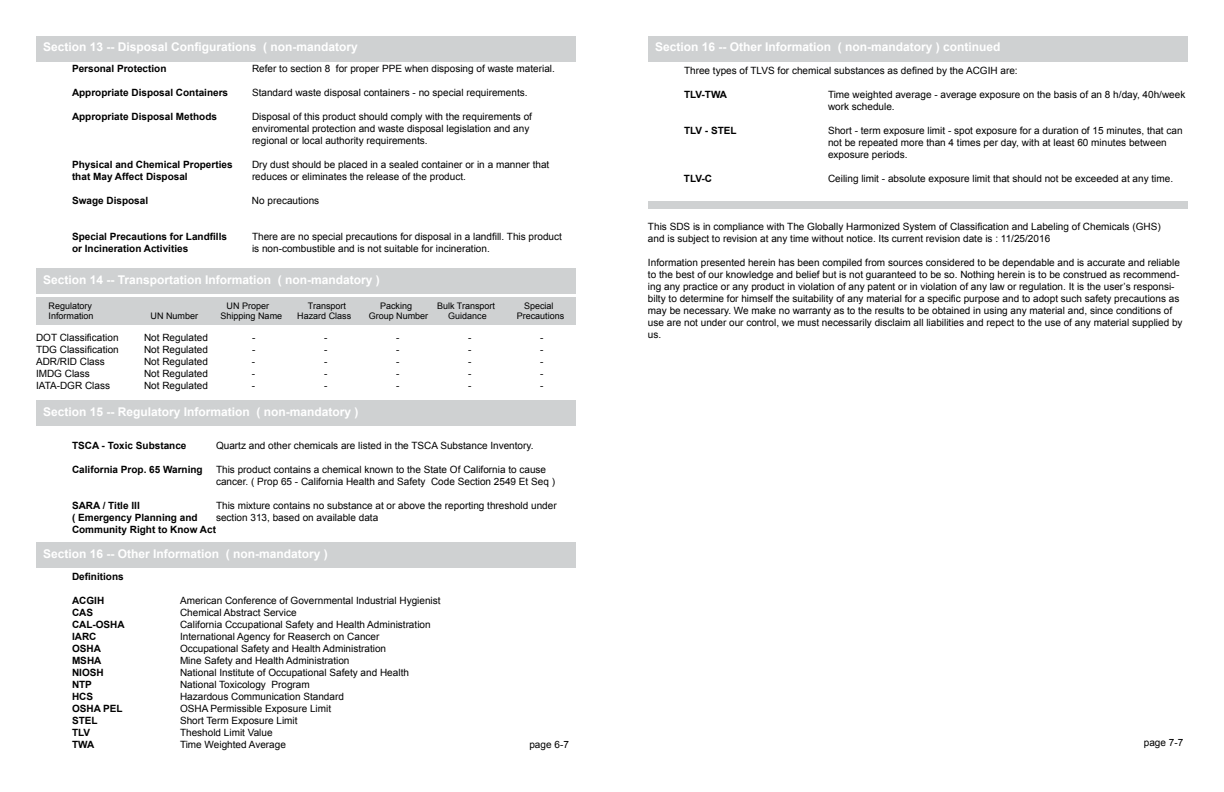
<style>
.page{position:relative;width:1224px;height:792px;background:#fff}
.page>*{position:absolute;margin:0;border:0;box-sizing:border-box;transform-origin:0 0}
.t1{font:700 12px "Arial";color:#fff}
.t2{font:10px/12px "Arial";color:#000}
.t3{font:700 10px "Arial";color:#000}
.t4{font:9px "Arial";color:#000}
</style>
<div class="page">
<div style="left:36px;top:298px;width:540px;height:27px;background:#cfd1d2"></div>
<div style="left:36px;top:36px;width:540px;height:25px;background:#cfd1d2"></div>
<div style="left:36px;top:269px;width:540px;height:25px;background:#cfd1d2"></div>
<div style="left:36px;top:400px;width:540px;height:26px;background:#cfd1d2"></div>
<div style="left:36px;top:543px;width:540px;height:25px;background:#cfd1d2"></div>
<div style="left:648px;top:36px;width:540px;height:25px;background:#cfd1d2"></div>
<div style="left:648px;top:202px;width:540px;height:7px;background:#cfd1d2"></div>
<p class="t1" style="left:43px;top:39px;width:316px">Section 13 -- Disposal Configurations ( non-mandatory</p>
<p class="t3" style="left:72px;top:62px;width:96px">Personal Protection</p>
<p class="t2" style="left:252px;top:63px;width:304px">Refer to section 8 for proper PPE when disposing of waste material.</p>
<p class="t3" style="left:72px;top:86px;width:158px">Appropriate Disposal Containers</p>
<p class="t2" style="left:252px;top:87px;width:277px">Standard waste disposal containers - no special requirements.</p>
<p class="t3" style="left:72px;top:110px;width:147px">Appropriate Disposal Methods</p>
<p class="t2" style="left:252px;top:111px;width:282px">Disposal of this product should comply with the requirements of enviromental protection and waste disposal legislation and any regional or local authority requirements.</p>
<p class="t3" style="left:72px;top:158px;width:162px">Physical and Chemical Properties</p>
<p class="t2" style="left:252px;top:159px;width:299px">Dry dust should be placed in a sealed container or in a manner that</p>
<p class="t3" style="left:72px;top:170px;width:117px">that May Affect Disposal</p>
<p class="t2" style="left:252px;top:171px;width:215px">reduces or eliminates the release of the product.</p>
<p class="t3" style="left:72px;top:194px;width:78px">Swage Disposal</p>
<p class="t2" style="left:252px;top:195px;width:69px">No precautions</p>
<p class="t3" style="left:72px;top:230px;width:157px">Special Precautions for Landfills</p>
<p class="t2" style="left:252px;top:231px;width:311px">There are no special precautions for disposal in a landfill. This product</p>
<p class="t3" style="left:72px;top:242px;width:118px">or Incineration Activities</p>
<p class="t2" style="left:252px;top:243px;width:239px">is non-combustible and is not suitable for incineration.</p>
<p class="t1" style="left:43px;top:272px;width:338px">Section 14 -- Transportation Information ( non-mandatory )</p>
<p class="t4" style="left:49px;top:300px;width:45px">Regulatory</p>
<p class="t4" style="left:227px;top:300px;width:44px">UN Proper</p>
<p class="t4" style="left:308px;top:300px;width:40px">Transport</p>
<p class="t4" style="left:380px;top:300px;width:34px">Packing</p>
<p class="t4" style="left:437px;top:300px;width:60px">Bulk Transport</p>
<p class="t4" style="left:524px;top:300px;width:31px">Special</p>
<p class="t4" style="left:49px;top:310px;width:47px">Information</p>
<p class="t4" style="left:151px;top:310px;width:49px">UN Number</p>
<p class="t4" style="left:221px;top:310px;width:63px">Shipping Name</p>
<p class="t4" style="left:297px;top:310px;width:56px">Hazard Class</p>
<p class="t4" style="left:369px;top:310px;width:61px">Group Number</p>
<p class="t4" style="left:448px;top:310px;width:40px">Guidance</p>
<p class="t4" style="left:517px;top:310px;width:49px">Precautions</p>
<p class="t2" style="left:36px;top:332px;width:84px">DOT Classification</p>
<p class="t2" style="left:144px;top:332px;width:65px">Not Regulated</p>
<p class="t2" style="left:252px;top:332px;width:5px">-</p>
<p class="t2" style="left:324px;top:332px;width:5px">-</p>
<p class="t2" style="left:396px;top:332px;width:5px">-</p>
<p class="t2" style="left:468px;top:332px;width:5px">-</p>
<p class="t2" style="left:540px;top:332px;width:5px">-</p>
<p class="t2" style="left:36px;top:344px;width:84px">TDG Classification</p>
<p class="t2" style="left:144px;top:344px;width:65px">Not Regulated</p>
<p class="t2" style="left:252px;top:344px;width:5px">-</p>
<p class="t2" style="left:324px;top:344px;width:5px">-</p>
<p class="t2" style="left:396px;top:344px;width:5px">-</p>
<p class="t2" style="left:468px;top:344px;width:5px">-</p>
<p class="t2" style="left:540px;top:344px;width:5px">-</p>
<p class="t2" style="left:36px;top:356px;width:70px">ADR/RID Class</p>
<p class="t2" style="left:144px;top:356px;width:65px">Not Regulated</p>
<p class="t2" style="left:252px;top:356px;width:5px">-</p>
<p class="t2" style="left:324px;top:356px;width:5px">-</p>
<p class="t2" style="left:396px;top:356px;width:5px">-</p>
<p class="t2" style="left:468px;top:356px;width:5px">-</p>
<p class="t2" style="left:540px;top:356px;width:5px">-</p>
<p class="t2" style="left:36px;top:368px;width:55px">IMDG Class</p>
<p class="t2" style="left:144px;top:368px;width:65px">Not Regulated</p>
<p class="t2" style="left:252px;top:368px;width:5px">-</p>
<p class="t2" style="left:324px;top:368px;width:5px">-</p>
<p class="t2" style="left:396px;top:368px;width:5px">-</p>
<p class="t2" style="left:468px;top:368px;width:5px">-</p>
<p class="t2" style="left:540px;top:368px;width:5px">-</p>
<p class="t2" style="left:36px;top:380px;width:76px">IATA-DGR Class</p>
<p class="t2" style="left:144px;top:380px;width:65px">Not Regulated</p>
<p class="t2" style="left:252px;top:380px;width:5px">-</p>
<p class="t2" style="left:324px;top:380px;width:5px">-</p>
<p class="t2" style="left:396px;top:380px;width:5px">-</p>
<p class="t2" style="left:468px;top:380px;width:5px">-</p>
<p class="t2" style="left:540px;top:380px;width:5px">-</p>
<p class="t1" style="left:43px;top:403px;width:317px">Section 15 -- Regulatory Information ( non-mandatory )</p>
<p class="t3" style="left:72px;top:439px;width:116px">TSCA - Toxic Substance</p>
<p class="t2" style="left:216px;top:439px;width:319px">Quartz and other chemicals are listed in the TSCA Substance Inventory.</p>
<p class="t3" style="left:72px;top:463px;width:132px">California Prop. 65 Warning</p>
<p class="t2" style="left:216px;top:463px;width:341px">This product contains a chemical known to the State Of California to cause cancer. ( Prop 65 - California Health and Safety Code Section 2549 Et Seq )</p>
<p class="t3" style="left:72px;top:499px;width:69px">SARA / Title III</p>
<p class="t2" style="left:216px;top:499px;width:342px">This mixture contains no substance at or above the reporting threshold under</p>
<p class="t3" style="left:72px;top:511px;width:127px">( Emergency Planning and</p>
<p class="t2" style="left:216px;top:511px;width:164px">section 313, based on available data</p>
<p class="t3" style="left:72px;top:523px;width:146px">Community Right to Know Act</p>
<p class="t1" style="left:43px;top:545px;width:286px">Section 16 -- Other Information ( non-mandatory )</p>
<p class="t3" style="left:72px;top:570px;width:53px">Definitions</p>
<p class="t3" style="left:72px;top:594px;width:34px">ACGIH</p>
<p class="t2" style="left:180px;top:595px;width:262px">American Conference of Governmental Industrial Hygienist</p>
<p class="t3" style="left:72px;top:606px;width:23px">CAS</p>
<p class="t2" style="left:180px;top:607px;width:118px">Chemical Abstract Service</p>
<p class="t3" style="left:72px;top:618px;width:54px">CAL-OSHA</p>
<p class="t2" style="left:180px;top:619px;width:252px">California Cccupational Safety and Health Administration</p>
<p class="t3" style="left:72px;top:630px;width:26px">IARC</p>
<p class="t2" style="left:180px;top:631px;width:201px">International Agency for Reaserch on Cancer</p>
<p class="t3" style="left:72px;top:642px;width:30px">OSHA</p>
<p class="t2" style="left:180px;top:643px;width:208px">Occupational Safety and Health Administration</p>
<p class="t3" style="left:72px;top:654px;width:31px">MSHA</p>
<p class="t2" style="left:180px;top:655px;width:171px">Mine Safety and Health Administration</p>
<p class="t3" style="left:72px;top:666px;width:33px">NIOSH</p>
<p class="t2" style="left:180px;top:667px;width:231px">National Institute of Occupational Safety and Health</p>
<p class="t3" style="left:72px;top:678px;width:21px">NTP</p>
<p class="t2" style="left:180px;top:679px;width:131px">National Toxicology Program</p>
<p class="t3" style="left:72px;top:690px;width:23px">HCS</p>
<p class="t2" style="left:180px;top:691px;width:165px">Hazardous Communication Standard</p>
<p class="t3" style="left:72px;top:702px;width:52px">OSHA PEL</p>
<p class="t2" style="left:180px;top:703px;width:153px">OSHA Permissible Exposure Limit</p>
<p class="t3" style="left:72px;top:714px;width:27px">STEL</p>
<p class="t2" style="left:180px;top:715px;width:119px">Short Term Exposure Limit</p>
<p class="t3" style="left:72px;top:726px;width:20px">TLV</p>
<p class="t2" style="left:180px;top:727px;width:94px">Theshold Limit Value</p>
<p class="t3" style="left:72px;top:738px;width:24px">TWA</p>
<p class="t2" style="left:180px;top:739px;width:107px">Time Weighted Average</p>
<p class="t2" style="left:529px;top:739px;width:41px">page 6-7</p>
<p class="t1" style="left:655px;top:39px;width:347px">Section 16 -- Other Information ( non-mandatory ) continued</p>
<p class="t2" style="left:684px;top:65px;width:335px">Three types of TLVS for chemical substances as defined by the ACGIH are:</p>
<p class="t3" style="left:684px;top:88px;width:45px">TLV-TWA</p>
<p class="t2" style="left:828px;top:89px;width:359px">Time weighted average - average exposure on the basis of an 8 h/day, 40h/week work schedule.</p>
<p class="t3" style="left:684px;top:124px;width:54px">TLV - STEL</p>
<p class="t2" style="left:828px;top:125px;width:356px">Short - term exposure limit - spot exposure for a duration of 15 minutes, that can not be repeated more than 4 times per day, with at least 60 minutes between exposure periods.</p>
<p class="t3" style="left:684px;top:172px;width:30px">TLV-C</p>
<p class="t2" style="left:828px;top:173px;width:347px">Ceiling limit - absolute exposure limit that should not be exceeded at any time.</p>
<p class="t2" style="left:648px;top:221px;width:514px">This SDS is in compliance with The Globally Harmonized System of Classification and Labeling of Chemicals (GHS) and is subject to revision at any time without notice. Its current revision date is : 11/25/2016</p>
<p class="t2" style="left:648px;top:257px;width:536px">Information presented herein has been compiled from sources considered to be dependable and is accurate and reliable to the best of our knowledge and belief but is not guaranteed to be so. Nothing herein is to be construed as recommend&shy;ing any practice or any product in violation of any patent or in violation of any law or regulation. It is the user’s responsi&shy;bilty to determine for himself the suitability of any material for a specific purpose and to adopt such safety precautions as may be necessary. We make no warranty as to the results to be obtained in using any material and, since conditions of use are not under our control, we must necessarily disclaim all liabilities and repect to the use of any material supplied by us.</p>
<p class="t2" style="left:1144px;top:737px;width:41px">page 7-7</p>
</div>
